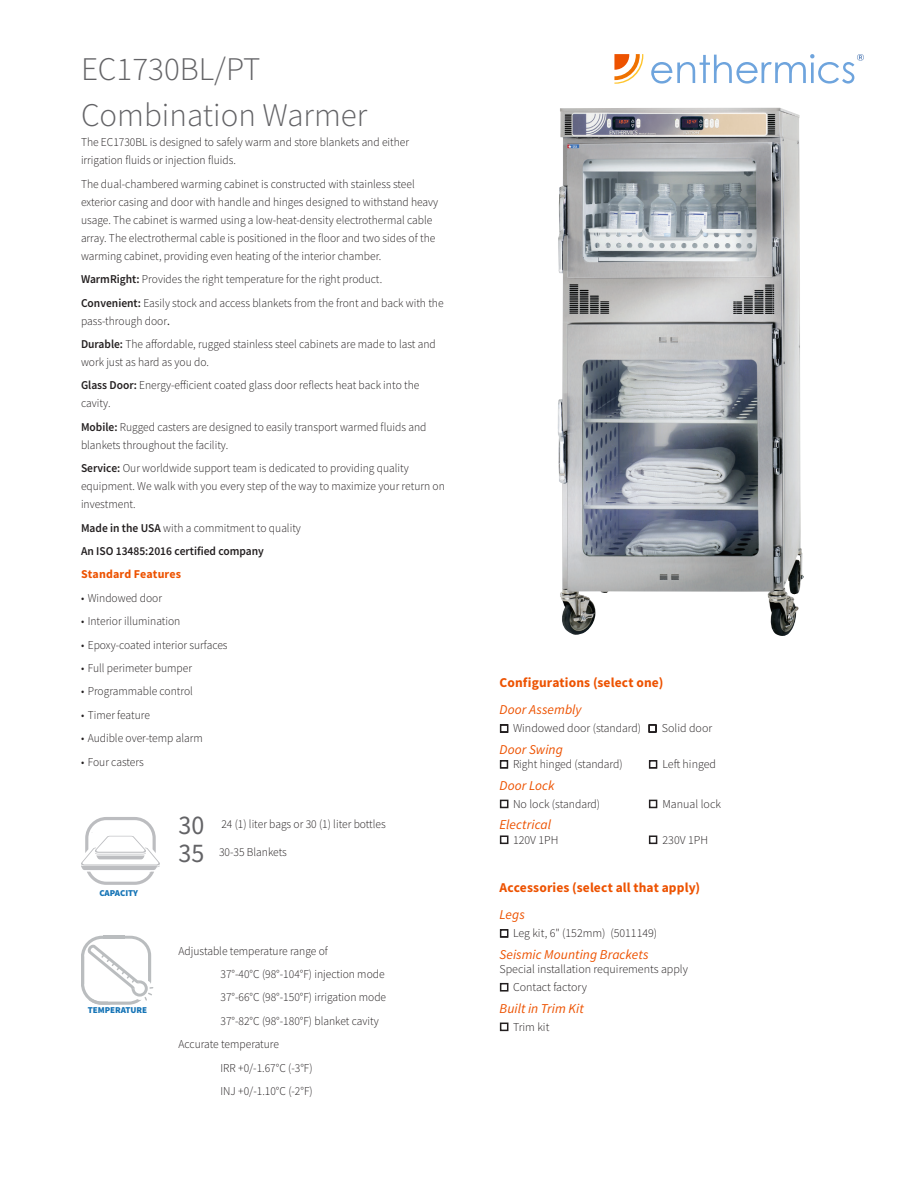
<style>
.page{position:relative;width:918px;height:1188px;background:#fff}
.page>*{position:absolute;margin:0;border:0;box-sizing:border-box;transform-origin:0 0}
.Main_Title{font:300 33px "Source Sans Pro";color:#636366}
.Capacity_Number{font:27px "Source Sans Pro";color:#636366;scale:.96 1}
.subhead_2_italic{font:italic 13.5px "Source Sans Pro";letter-spacing:.005em;color:#ed5200}
.subhead_2_column_2{font:700 13.5px "Source Sans Pro";letter-spacing:.01em;color:#ed5200}
.pullquote{font:300 12px/18px "Source Sans Pro";color:#231f20;scale:.96 1}
.Temperature{font:300 12px "Source Sans Pro";color:#231f20;scale:.96 1}
.pullquote-2{font:300 12px "Source Sans Pro";color:#231f20}
.Capacity_Number-2{font:300 12px "Source Sans Pro";color:#231f20;scale:.96 1}
.Accessory_Subhead{font:300 12px "Source Sans Pro";color:#231f20}
.pullquote-3{font:600 12px "Source Sans Pro";color:#231f20;scale:.96 1}
.subhead_2{font:700 12px "Source Sans Pro";letter-spacing:.01em;color:#ed5200}
.t1{font:900 9px "Source Sans Pro";color:#1574b6}
.s1{font-weight:600}
.s2{font-weight:400}
</style>
<div class="page">
<svg style="left:614px;top:54px;width:29px;height:30px"></svg>
<svg style="left:651px;top:54px;width:213px;height:30px"></svg>
<svg style="left:81px;top:817px;width:79px;height:68px"></svg>
<svg style="left:81px;top:936px;width:72px;height:69px"></svg>
<img style="left:558px;top:108px;width:246px;height:528px">
<p class="Main_Title" style="left:81px;top:49px;width:181px">EC1730BL/PT</p>
<p class="Main_Title" style="left:81px;top:94px;width:288px">Combination Warmer</p>
<p class="pullquote" style="left:81px;top:133px;width:343px">The EC1730BL is designed to safely warm and store blankets and either irrigation fluids or injection fluids.</p>
<p class="pullquote" style="left:81px;top:175px;width:374px">The dual-chambered warming cabinet is constructed with stainless steel exterior casing and door with handle and hinges designed to withstand heavy usage. The cabinet is warmed using a low-heat-density electrothermal cable array. The electrothermal cable is positioned in the floor and two sides of the warming cabinet, providing even heating of the interior chamber.</p>
<p class="pullquote" style="left:81px;top:270px;width:315px"><span class="s1">WarmRight:</span> Provides the right temperature for the right product.</p>
<p class="pullquote" style="left:81px;top:294px;width:379px"><span class="s1">Convenient:</span> Easily stock and access blankets from the front and back with the pass-through door<span class="s2">.</span></p>
<p class="pullquote" style="left:81px;top:335px;width:371px"><span class="s1">Durable:</span> The affordable, rugged stainless steel cabinets are made to last and work just as hard as you do.</p>
<p class="pullquote" style="left:81px;top:376px;width:354px"><span class="s1">Glass Door:</span> Energy-efficient coated glass door reflects heat back into the cavity.</p>
<p class="pullquote" style="left:81px;top:418px;width:361px"><span class="s1">Mobile:</span> Rugged casters are designed to easily transport warmed fluids and blankets throughout the facility.</p>
<p class="pullquote" style="left:81px;top:459px;width:381px"><span class="s1">Service:</span> Our worldwide support team is dedicated to providing quality equipment. We walk with you every step of the way to maximize your return on investment.</p>
<p class="pullquote" style="left:81px;top:519px;width:231px"><span class="s1">Made in the USA</span> with a commitment to quality</p>
<p class="pullquote-3" style="left:81px;top:543px;width:192px">An ISO 13485:2016 certified company</p>
<p class="subhead_2" style="left:81px;top:566px;width:102px">Standard Features</p>
<p class="pullquote" style="left:81px;top:589px;width:86px">• Windowed door</p>
<p class="pullquote" style="left:81px;top:612px;width:105px">• Interior illumination</p>
<p class="pullquote" style="left:81px;top:636px;width:154px">• Epoxy-coated interior surfaces</p>
<p class="pullquote" style="left:81px;top:659px;width:117px">• Full perimeter bumper</p>
<p class="pullquote" style="left:81px;top:682px;width:118px">• Programmable control</p>
<p class="pullquote" style="left:81px;top:706px;width:73px">• Timer feature</p>
<p class="pullquote" style="left:81px;top:729px;width:128px">• Audible over-temp alarm</p>
<p class="pullquote" style="left:81px;top:753px;width:67px">• Four casters</p>
<p class="t1" style="left:99px;top:886px;width:40px">CAPACITY</p>
<p class="t1" style="left:88px;top:1004px;width:61px">TEMPERATURE</p>
<p class="Capacity_Number" style="left:179px;top:808px;width:28px">30</p>
<p class="Capacity_Number-2" style="left:221px;top:817px;width:173px">24 (1) liter bags or 30 (1) liter bottles</p>
<p class="Capacity_Number" style="left:179px;top:836px;width:28px">35</p>
<p class="Capacity_Number-2" style="left:219px;top:845px;width:72px">30-35 Blankets</p>
<p class="Temperature" style="left:179px;top:943px;width:157px">Adjustable temperature range of</p>
<p class="Temperature" style="left:221px;top:967px;width:172px">37°-40°C (98°-104°F) injection mode</p>
<p class="Temperature" style="left:221px;top:990px;width:174px">37°-66°C (98°-150°F) irrigation mode</p>
<p class="Temperature" style="left:221px;top:1013px;width:166px">37°-82°C (98°-180°F) blanket cavity</p>
<p class="Temperature" style="left:179px;top:1037px;width:106px">Accurate temperature</p>
<p class="Temperature" style="left:221px;top:1060px;width:97px">IRR +0/-1.67°C (-3°F)</p>
<p class="Temperature" style="left:221px;top:1084px;width:98px">INJ +0/-1.10°C (-2°F)</p>
<p class="subhead_2_column_2" style="left:500px;top:674px;width:165px">Configurations (select one)</p>
<p class="subhead_2_italic" style="left:500px;top:701px;width:84px">Door Assembly</p>
<p class="pullquote-2" style="left:513px;top:721px;width:129px">Windowed door (standard)</p>
<p class="pullquote-2" style="left:662px;top:721px;width:52px">Solid door</p>
<p class="subhead_2_italic" style="left:500px;top:741px;width:65px">Door Swing</p>
<p class="pullquote-2" style="left:513px;top:757px;width:111px">Right hinged (standard)</p>
<p class="pullquote-2" style="left:663px;top:757px;width:55px">Left hinged</p>
<p class="subhead_2_italic" style="left:500px;top:777px;width:57px">Door Lock</p>
<p class="pullquote-2" style="left:513px;top:796px;width:89px">No lock (standard)</p>
<p class="pullquote-2" style="left:663px;top:796px;width:60px">Manual lock</p>
<p class="subhead_2_italic" style="left:500px;top:816px;width:53px">Electrical</p>
<p class="pullquote-2" style="left:513px;top:832px;width:47px">120V 1PH</p>
<p class="pullquote-2" style="left:663px;top:832px;width:47px">230V 1PH</p>
<p class="subhead_2_column_2" style="left:500px;top:879px;width:202px">Accessories (select all that apply)</p>
<p class="subhead_2_italic" style="left:500px;top:906px;width:27px">Legs</p>
<p class="pullquote-2" style="left:513px;top:926px;width:146px">Leg kit, 6" (152mm) (5011149)</p>
<p class="subhead_2_italic" style="left:500px;top:946px;width:151px">Seismic Mounting Brackets</p>
<p class="Accessory_Subhead" style="left:500px;top:962px;width:190px">Special installation requirements apply</p>
<p class="pullquote-2" style="left:513px;top:980px;width:75px">Contact factory</p>
<p class="subhead_2_italic" style="left:500px;top:1000px;width:86px">Built in Trim Kit</p>
<p class="pullquote-2" style="left:513px;top:1019px;width:38px">Trim kit</p>
</div>
